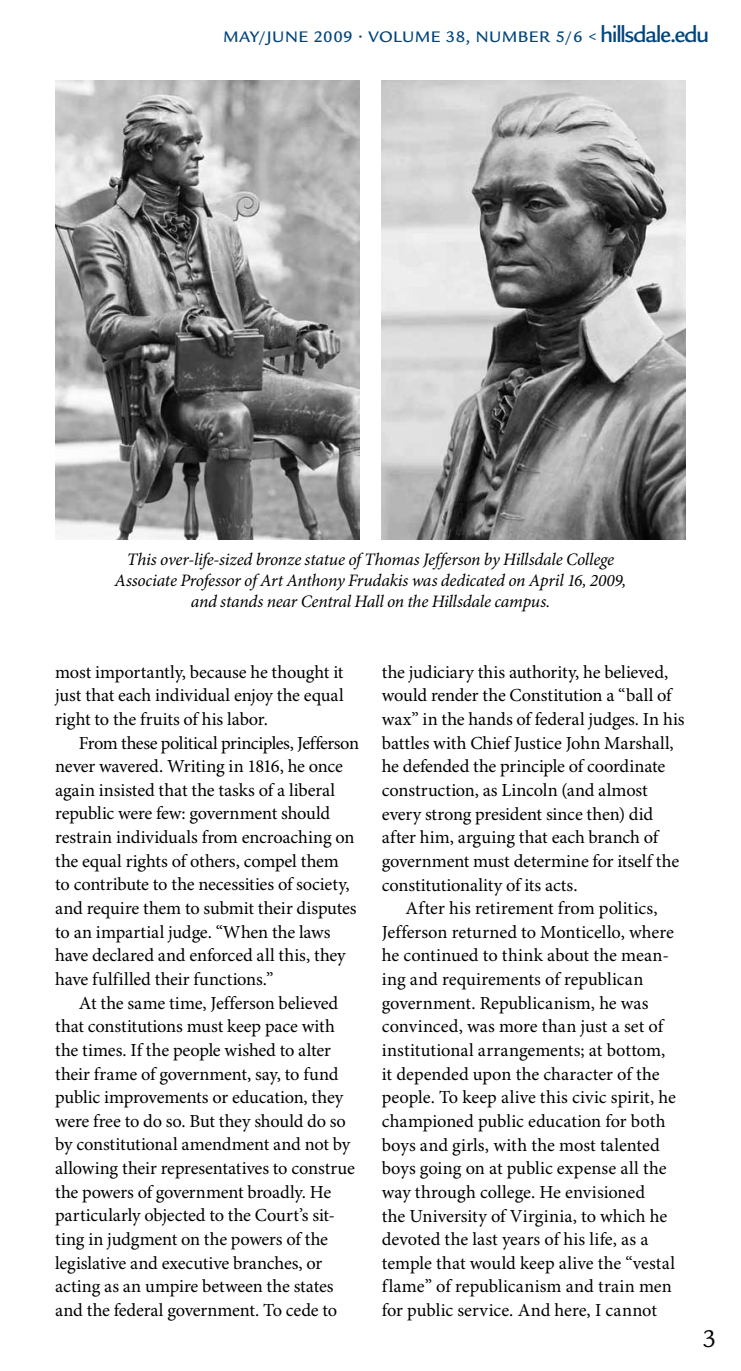
<style>
.page{position:relative;width:741px;height:1371px;background:#fff}
.page>*{position:absolute;margin:0;border:0;box-sizing:border-box;transform-origin:0 0}
.t1{font:26.25px "Legacy Sans";color:#000}
.t2{font:18.38px/23.6px "Minion Pro";letter-spacing:-.005em;color:#000}
.t3{font:italic 17.5px/21px "Minion Pro";letter-spacing:-.015em;color:#000;text-align:center}
.t4{font:500 16.62px "Legacy Sans";letter-spacing:.025em;color:#00447c;scale:1.05 1}
.s1{font-weight:400}
.s2{font-size:24.5px}
</style>
<div class="page">
<img style="left:55px;top:80px;width:305px;height:459px">
<img style="left:381px;top:80px;width:304px;height:459px">
<p class="t4" style="left:223px;top:27px;width:464px">MAY/JUNE 2009 • VOLUM E 38, N UM BER 5/6 <span class="s1">&lt;</span> <span class="s2">HILLSDALE.EDU</span></p>
<p class="t3" style="left:115px;top:549px;width:513px">This over-life-sized bronze statue of Thomas Jefferson by Hillsdale College<br>Associate Professor of Art Anthony Frudakis was dedicated on April 16, 2009, and stands near Central Hall on the Hillsdale campus.</p>
<p class="t2" style="left:55px;top:660px;width:290px;text-align:justify">most importantly, because he thought it just that each individual enjoy the equal right to the fruits of his labor.</p>
<p class="t2" style="left:55px;top:731px;width:305px;text-indent:24px">From these political principles, Jefferson never wavered. Writing in 1816, he once again insisted that the tasks of a liberal republic were few: government should restrain individuals from encroaching on the equal rights of others, compel them<br>to contribute to the necessities of society, and require them to submit their disputes to an impartial judge. “When the laws have declared and enforced all this, they have fulfilled their functions.”</p>
<p class="t2" style="left:55px;top:991px;width:301px;text-indent:24px">At the same time, Jefferson believed that constitutions must keep pace with the times. If the people wished to alter their frame of government, say, to fund public improvements or education, they were free to do so. But they should do so by constitutional amendment and not by allowing their representatives to construe the powers of government broadly. He particularly objected to the Court’s sit&shy;ting in judgment on the powers of the legislative and executive branches, or acting as an umpire between the states and the federal government. To cede to</p>
<p class="t2" style="left:381px;top:660px;width:304px">the judiciary this authority, he believed, would render the Constitution a “ball of wax” in the hands of federal judges. In his battles with Chief Justice John Marshall, he defended the principle of coordinate construction, as Lincoln (and almost every strong president since then) did after him, arguing that each branch of government must determine for itself the constitutionality of its acts.</p>
<p class="t2" style="left:381px;top:897px;width:295px;text-indent:24px">After his retirement from politics, Jefferson returned to Monticello, where he continued to think about the mean&shy;ing and requirements of republican government. Republicanism, he was convinced, was more than just a set of institutional arrangements; at bottom, it depended upon the character of the people. To keep alive this civic spirit, he championed public education for both boys and girls, with the most talented boys going on at public expense all the way through college. He envisioned<br>the University of Virginia, to which he devoted the last years of his life, as a temple that would keep alive the “vestal flame” of republicanism and train men for public service. And here, I cannot</p>
<h1 class="t1" style="left:702px;top:1323px;width:16px">3</h1>
</div>
